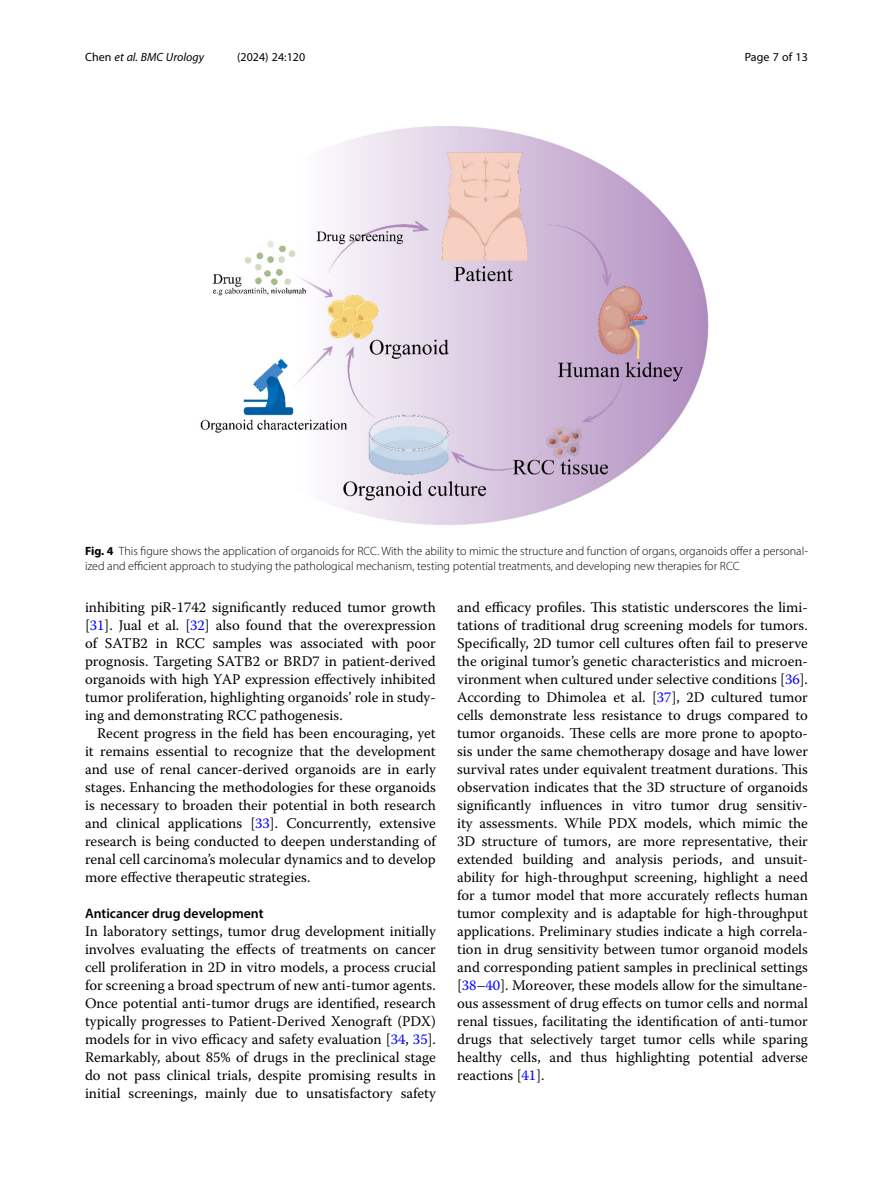
<style>
.page{position:relative;width:893px;height:1191px;background:#fff}
.page>*{position:absolute;margin:0;border:0;box-sizing:border-box;transform-origin:0 0}
.Body_Text{font:14.7px/18px "Warnock Pro";color:#000;text-align:justify}
.Body_Text_Indent{font:14.7px/18px "Warnock Pro";color:#000;text-align:justify}
.Head_2{font:600 13.8px "Myriad Pro";color:#000}
.Figure_Caption{font:300 12px/15px "Myriad Pro";color:#000}
.t1{font:12px "Myriad Pro";color:#000}
.t2{font:italic 12px "Myriad Pro";color:#000}
.s1{font-style:normal}
.s2{font-weight:700}
.s3{color:#00f}
</style>
<div class="page">
<img style="left:200px;top:126px;width:509px;height:399px">
<p class="t2" style="left:85px;top:50px;width:120px"><span class="s1">Chen</span> et al. BMC Urology</p>
<p class="t1" style="left:237px;top:50px;width:70px">(2024) 24:120</p>
<p class="t1" style="left:745px;top:50px;width:65px">Page 7 of 13</p>
<p class="Figure_Caption" style="left:85px;top:543px;width:724px"><span class="s2">Fig. 4</span> This figure shows the application of organoids for RCC. With the ability to mimic the structure and function of organs, organoids offer a personal&shy;ized and efficient approach to studying the pathological mechanism, testing potential treatments, and developing new therapies for RCC</p>
<p class="Body_Text_Indent" style="left:85px;top:598px;width:352px">inhibiting piR-1742 significantly reduced tumor growth [<span class="s3">31</span>]. Jual et al. [<span class="s3">32</span>] also found that the overexpression of SATB2 in RCC samples was associated with poor prognosis. Targeting SATB2 or BRD7 in patient-derived organoids with high YAP expression effectively inhibited tumor proliferation, highlighting organoids’ role in study&shy;ing and demonstrating RCC pathogenesis.</p>
<p class="Body_Text_Indent" style="left:85px;top:724px;width:352px;text-indent:12px">Recent progress in the field has been encouraging, yet it remains essential to recognize that the development and use of renal cancer-derived organoids are in early stages. Enhancing the methodologies for these organoids is necessary to broaden their potential in both research and clinical applications [<span class="s3">33</span>]. Concurrently, extensive research is being conducted to deepen understanding of renal cell carcinoma’s molecular dynamics and to develop more effective therapeutic strategies.</p>
<p class="Head_2" style="left:85px;top:905px;width:180px">Anticancer drug development</p>
<p class="Body_Text" style="left:85px;top:922px;width:352px">In laboratory settings, tumor drug development initially involves evaluating the effects of treatments on cancer cell proliferation in 2D in vitro models, a process crucial for screening a broad spectrum of new anti-tumor agents.<br>Once potential anti-tumor drugs are identified, research typically progresses to Patient-Derived Xenograft (PDX) models for in vivo efficacy and safety evaluation [<span class="s3">34</span>, <span class="s3">35</span>].<br>Remarkably, about 85% of drugs in the preclinical stage do not pass clinical trials, despite promising results in initial screenings, mainly due to unsatisfactory safety</p>
<p class="Body_Text" style="left:457px;top:598px;width:352px">and efficacy profiles. This statistic underscores the limi&shy;tations of traditional drug screening models for tumors.<br>Specifically, 2D tumor cell cultures often fail to preserve the original tumor’s genetic characteristics and microen&shy;vironment when cultured under selective conditions [<span class="s3">36</span>].<br>According to Dhimolea et al. [<span class="s3">37</span>], 2D cultured tumor cells demonstrate less resistance to drugs compared to tumor organoids. These cells are more prone to apopto&shy;sis under the same chemotherapy dosage and have lower survival rates under equivalent treatment durations. This observation indicates that the 3D structure of organoids significantly influences in vitro tumor drug sensitiv&shy;ity assessments. While PDX models, which mimic the 3D structure of tumors, are more representative, their extended building and analysis periods, and unsuit&shy;ability for high-throughput screening, highlight a need for a tumor model that more accurately reflects human tumor complexity and is adaptable for high-throughput applications. Preliminary studies indicate a high correla&shy;tion in drug sensitivity between tumor organoid models and corresponding patient samples in preclinical settings [<span class="s3">38</span>–<span class="s3">40</span>]. Moreover, these models allow for the simultane&shy;ous assessment of drug effects on tumor cells and normal renal tissues, facilitating the identification of anti-tumor drugs that selectively target tumor cells while sparing healthy cells, and thus highlighting potential adverse reactions [<span class="s3">41</span>].</p>
</div>
